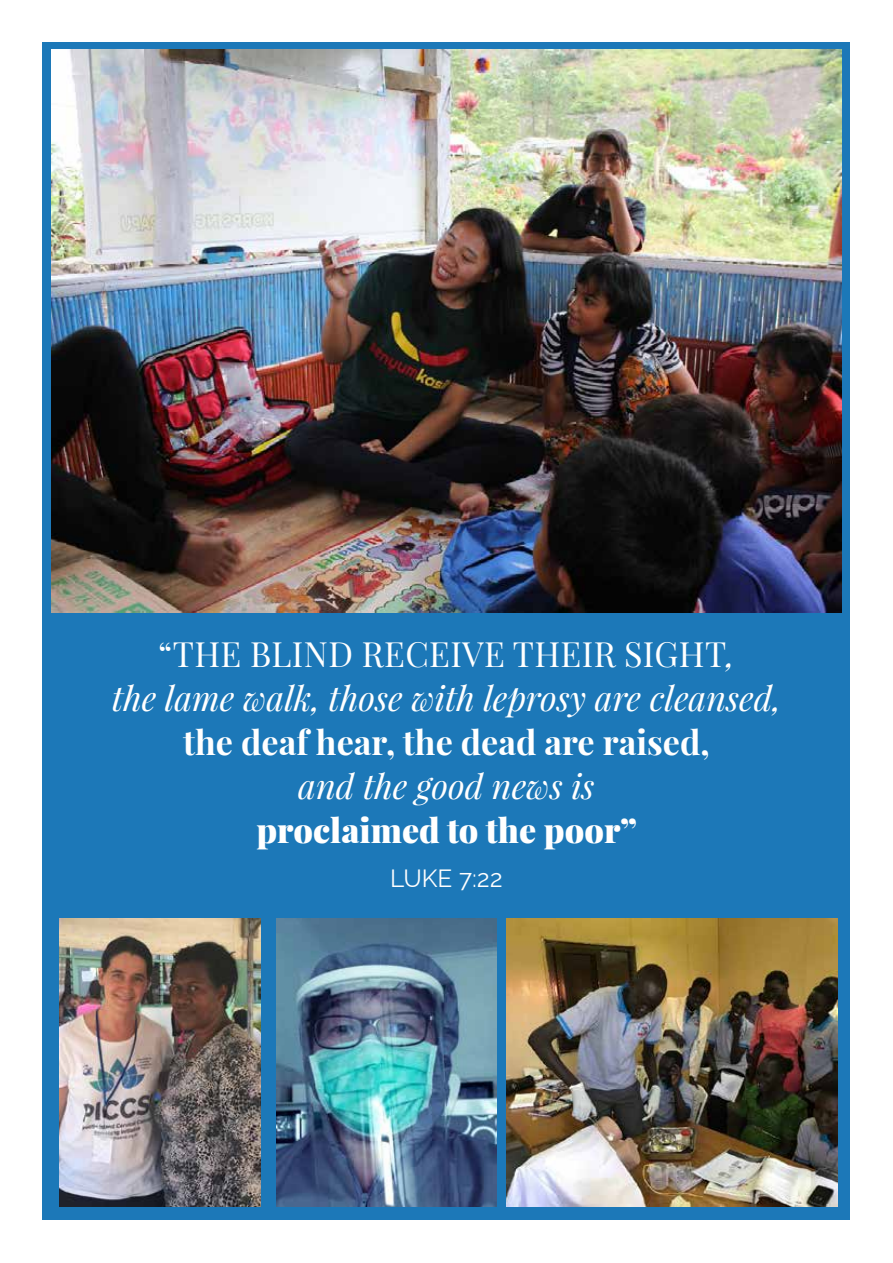
<style>
.page{position:relative;width:893px;height:1263px;background:#fff}
.page>*{position:absolute;margin:0;border:0;box-sizing:border-box;transform-origin:0 0}
.t1{font:italic 34.2px/44px "Playfair Display";color:#fff;text-align:center}
.t2{font:700 34.2px "Playfair Display";color:#fff}
.t3{font:900 34.2px "Playfair Display";color:#fff}
.t4{font:24.3px "Raleway";color:#fff}
.s1{font-style:normal}
</style>
<div class="page">
<div style="left:43px;top:43px;width:807px;height:1177px;background:#1c78b8"></div>
<img style="left:51px;top:49px;width:791px;height:563px">
<img style="left:60px;top:918px;width:201px;height:288px">
<img style="left:276px;top:918px;width:220px;height:288px">
<img style="left:506px;top:918px;width:332px;height:288px">
<p class="t1" style="left:112px;top:632px;width:671px"><span class="s1">“THE BLIND RECEIVE THEIR SIGHT</span>,<br>the lame walk, those with leprosy are cleansed,</p>
<p class="t2" style="left:183px;top:721px;width:528px">the deaf hear, the dead are raised,</p>
<p class="t1" style="left:298px;top:763px;width:298px">and the good news is</p>
<p class="t3" style="left:256px;top:808px;width:382px">proclaimed to the poor”</p>
<p class="t4" style="left:390px;top:864px;width:114px">LUKE 7:22</p>
</div>
